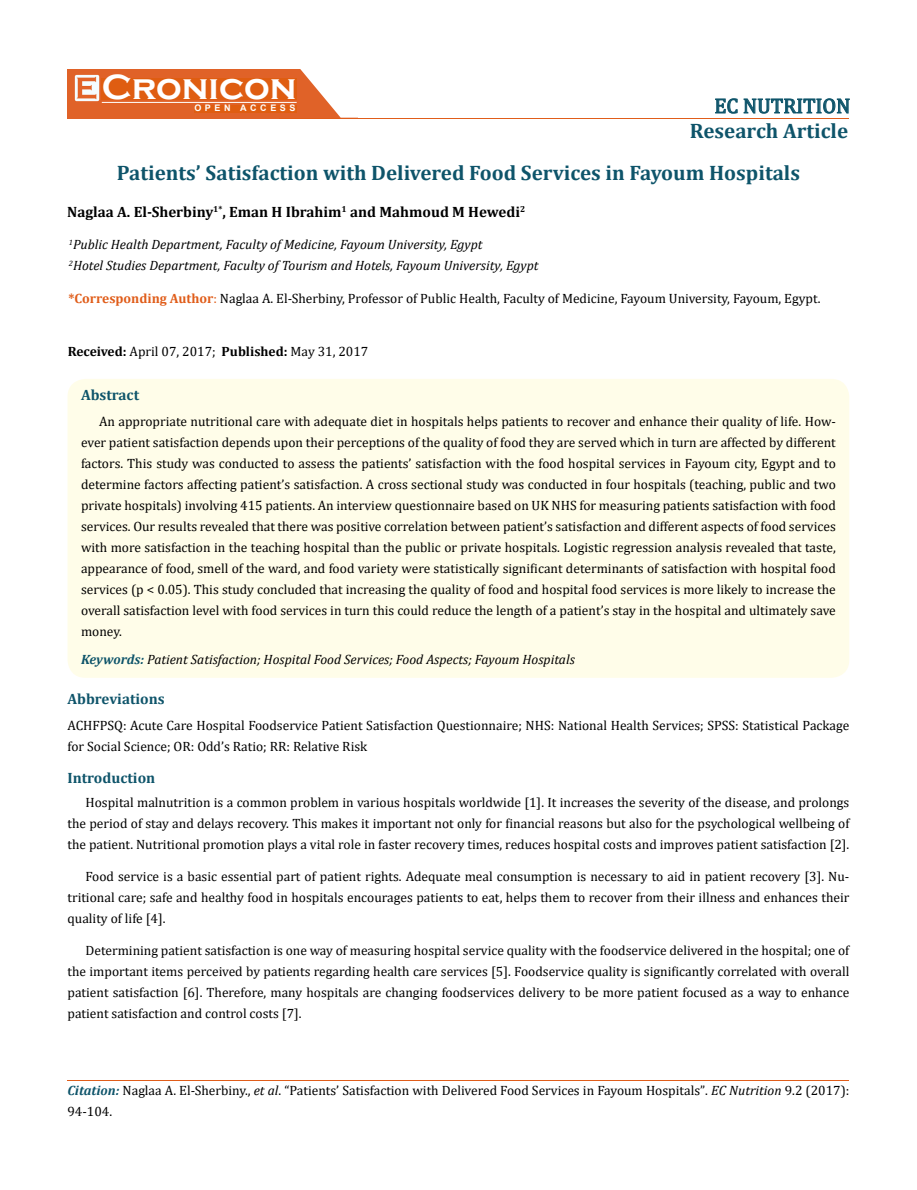
<style>
.page{position:relative;width:917px;height:1190px;background:#fff}
.page>*{position:absolute;margin:0;border:0;box-sizing:border-box;transform-origin:0 0}
.t1{font:700 36px "Copperplate Gothic";color:#fff}
.t2{font:700 21px/41.7px "Cambria";color:#0e546a}
.t3{font:21px "Cambria";color:#0e546a}
.t4{font:700 15px "Cambria";color:#000}
.t5{font:700 15px "Cambria";color:#0e546a}
.t6{font:13.5px/21px "Cambria";color:#000;text-align:justify}
.t7{font:italic 13.5px/21px "Cambria";color:#000}
.t8{font:700 9px "Arial";letter-spacing:.4em;color:#fff}
.s1{font-weight:700;color:#e05d1a}
.s2{color:#e05d1a}
.s3{font-weight:700}
.s4{font-weight:700;color:#0e546a}
.s5{font-weight:700;font-style:italic;color:#0e546a}
.s6{font-style:italic}
.s7{font-size:13.35px}
</style>
<div class="page">
<div style="left:67px;top:70px;width:290px;height:49px;background:#e06228"></div>
<svg style="left:300px;top:69px;width:58px;height:49px"></svg>
<img style="left:75px;top:75px;width:24px;height:26px">
<div style="left:102px;top:79px;width:195px;height:21px;background:#df5d11"></div>
<div style="left:194px;top:105px;width:103px;height:7px;background:#df5d11"></div>
<svg style="left:715px;top:98px;width:135px;height:16px"></svg>
<hr style="left:102px;top:102px;width:194px;height:1px;background:#fff">
<hr style="left:279px;top:118px;width:569px;height:1px;background:#e05d1a">
<hr style="left:67px;top:1080px;width:782px;height:1px;background:#e05d1a">
<div style="left:67px;top:379px;width:782px;height:299px;background:#fffde9;border-radius:18px"></div>
<h1 class="t1" style="left:102px;top:68px;width:196px">Cronicon</h1>
<p class="t8" style="left:194px;top:102px;width:103px">OPEN ACCESS</p>
<h2 class="t3" style="left:714px;top:93px;width:137px">EC NUTRITION</h2>
<h2 class="t2" style="left:117px;top:109px;width:732px;text-indent:573px">Research Article<br>Patients’ Satisfaction with Delivered Food Services in Fayoum Hospitals</h2>
<p class="t4" style="left:67px;top:201px;width:459px">Naglaa A. El-Sherbiny<sup>1*</sup>, Eman H Ibrahim<sup>1</sup> and Mahmoud M Hewedi<sup>2</sup></p>
<p class="t7" style="left:69px;top:233px;width:471px"><sup>1</sup>Public Health Department, Faculty of Medicine, Fayoum University, Egypt<br><sup>2</sup>Hotel Studies Department, Faculty of Tourism and Hotels, Fayoum University, Egypt</p>
<p class="t6" style="left:68px;top:288px;width:753px"><span class="s1">*Corresponding Author</span><span class="s2">:</span> Naglaa A. El-Sherbiny, Professor of Public Health, Faculty of Medicine, Fayoum University, Fayoum, Egypt.</p>
<p class="t6" style="left:68px;top:341px;width:302px"><span class="s3">Received:</span> April 07, 2017; <span class="s3">Published:</span> May 31, 2017</p>
<p class="t5" style="left:81px;top:385px;width:60px">Abstract</p>
<p class="t6" style="left:81px;top:410px;width:756px;text-indent:18px">An appropriate nutritional care with adequate diet in hospitals helps patients to recover and enhance their quality of life. How&shy;ever patient satisfaction depends upon their perceptions of the quality of food they are served which in turn are affected by different factors. This study was conducted to assess the patients’ satisfaction with the food hospital services in Fayoum city, Egypt and to determine factors affecting patient’s satisfaction. A cross sectional study was conducted in four hospitals (teaching, public and two private hospitals) involving 415 patients. An interview questionnaire based on UK NHS for measuring patients satisfaction with food services. Our results revealed that there was positive correlation between patient’s satisfaction and different aspects of food services with more satisfaction in the teaching hospital than the public or private hospitals. Logistic regression analysis revealed that taste, appearance of food, smell of the ward, and food variety were statistically significant determinants of satisfaction with hospital food services (p &lt; 0.05). This study concluded that increasing the quality of food and hospital food services is more likely to increase the overall satisfaction level with food services in turn this could reduce the length of a patient’s stay in the hospital and ultimately save money.</p>
<p class="t7" style="left:81px;top:648px;width:495px"><span class="s4">Keywords:</span> Patient Satisfaction; Hospital Food Services; Food Aspects; Fayoum Hospitals</p>
<p class="t5" style="left:67px;top:688px;width:99px">Abbreviations</p>
<p class="t6" style="left:67px;top:715px;width:783px">ACHFPSQ: Acute Care Hospital Foodservice Patient Satisfaction Questionnaire; NHS: National Health Services; SPSS: Statistical Package for Social Science; OR: Odd’s Ratio; RR: Relative Risk</p>
<p class="t5" style="left:67px;top:767px;width:89px">Introduction</p>
<p class="t6" style="left:67px;top:791px;width:783px;text-indent:18px">Hospital malnutrition is a common problem in various hospitals worldwide [1]. It increases the severity of the disease, and prolongs the period of stay and delays recovery. This makes it important not only for financial reasons but also for the psychological wellbeing of the patient. Nutritional promotion plays a vital role in faster recovery times, reduces hospital costs and improves patient satisfaction [2].</p>
<p class="t6" style="left:67px;top:866px;width:783px;text-indent:18px">Food service is a basic essential part of patient rights. Adequate meal consumption is necessary to aid in patient recovery [3]. Nu&shy;tritional care; safe and healthy food in hospitals encourages patients to eat, helps them to recover from their illness and enhances their quality of life [4].</p>
<p class="t6" style="left:67px;top:939px;width:783px;text-indent:18px">Determining patient satisfaction is one way of measuring hospital service quality with the foodservice delivered in the hospital; one of the important items perceived by patients regarding health care services [5]. Foodservice quality is significantly correlated with overall patient satisfaction [6]. Therefore, many hospitals are changing foodservices delivery to be more patient focused as a way to enhance patient satisfaction and control costs [7].</p>
<p class="t6" style="left:67px;top:1079px;width:783px"><span class="s5">Citation:</span> Naglaa A. El-Sherbiny., <span class="s6">et al</span>. “Patients’ Satisfaction with Delivered Food Services in Fayoum Hospitals”<span class="s7">.</span> <span class="s6">EC Nutrition</span> <span class="s7">9</span>.2 (2017):<br>94-104.</p>
</div>
